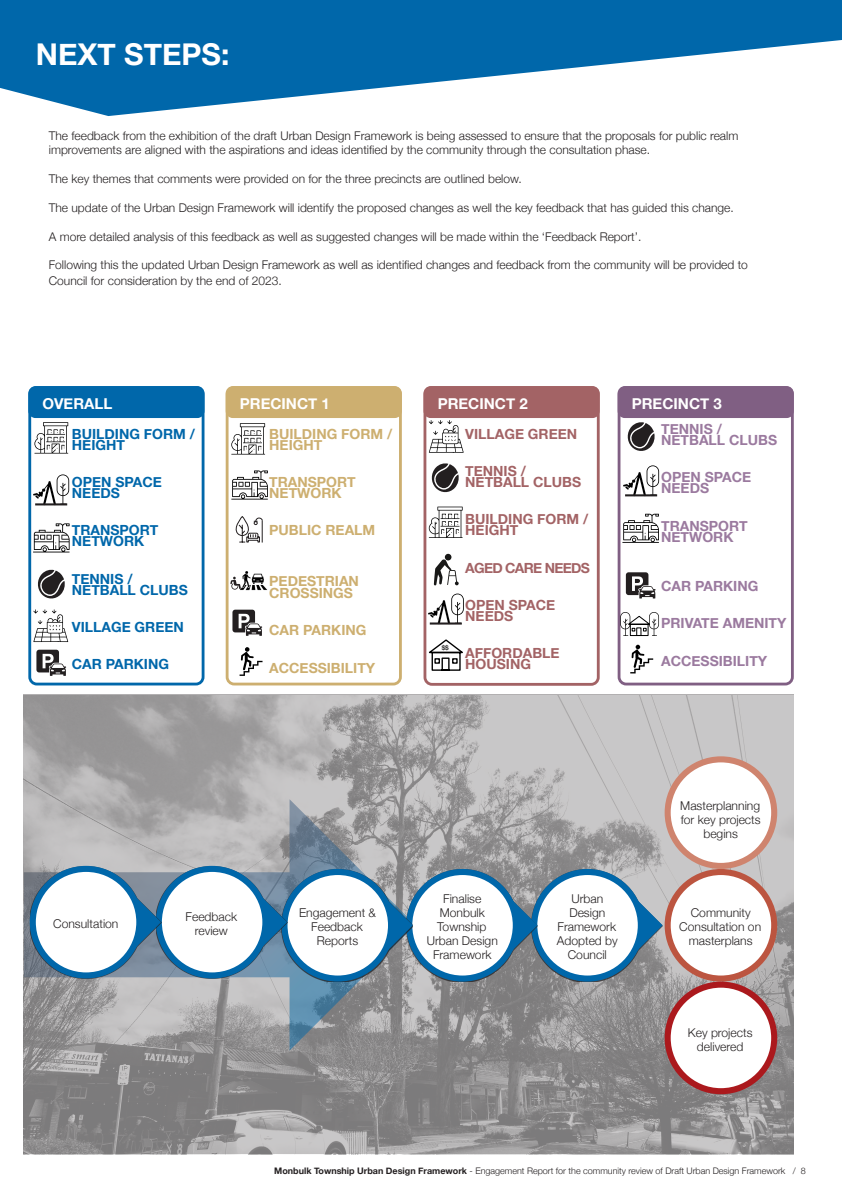
<style>
.page{position:relative;width:842px;height:1191px;background:#fff}
.page>*{position:absolute;margin:0;border:0;box-sizing:border-box;transform-origin:0 0}
.t1{font:700 30px "Helvetica Neue";color:#fff}
.t2{font:700 15px "Helvetica Neue";color:#fff}
.t3{font:700 14px/11px "Helvetica Neue";color:#0067aa}
.t4{font:700 14px/11px "Helvetica Neue";color:#cdaf70}
.t5{font:700 14px/11px "Helvetica Neue";color:#9b7a9f}
.t6{font:700 14px/11px "Helvetica Neue";color:#a36365}
.t7{font:700 14px "Helvetica Neue";letter-spacing:-.05em;color:#a36365}
.t8{font:300 12.1px/14px "Helvetica Neue";color:#231f20;text-align:center}
.t9{font:300 12px/14.4px "Helvetica Neue";color:#231f20}
.t10{font:300 9px "Helvetica Neue";color:#231f20}
.t11{font:700 6.4px "Helvetica Neue";color:#333}
.s1{font-weight:700}
</style>
<div class="page">
<div style="left:28px;top:386px;width:176px;height:299px;border:3px solid #0067aa;border-radius:7px"></div>
<svg style="left:0;top:0;width:842px;height:116px;fill:#0067aa"></svg>
<img style="left:24px;top:695px;width:770px;height:460px">
<svg style="left:24px;top:799px;width:391px;height:251px"></svg>
<div style="left:668px;top:872px;width:106px;height:106px;background:#fff;border-radius:50%"></div>
<div style="left:665px;top:869px;width:112px;height:112px;border:6px solid #bc5540;border-radius:50%"></div>
<div style="left:668px;top:759px;width:106px;height:107px;background:#fff;border-radius:50%"></div>
<div style="left:665px;top:756px;width:112px;height:113px;border:6px solid #cf846e;border-radius:50%"></div>
<div style="left:668px;top:984px;width:106px;height:107px;background:#fff;border-radius:50%"></div>
<div style="left:665px;top:981px;width:112px;height:113px;border:6px solid #ab191d;border-radius:50%"></div>
<div style="left:531px;top:869px;width:132px;height:113px;background:#231f20;opacity:.75"></div>
<svg style="left:624px;top:886px;width:39px;height:78px"></svg>
<div style="left:534px;top:872px;width:107px;height:106px;background:#fff;border-radius:50%"></div>
<div style="left:531px;top:869px;width:113px;height:112px;border:6px solid #0067aa;border-radius:50%"></div>
<div style="left:406px;top:869px;width:132px;height:113px;background:#231f20;opacity:.75"></div>
<svg style="left:499px;top:886px;width:39px;height:78px"></svg>
<div style="left:409px;top:872px;width:107px;height:106px;background:#fff;border-radius:50%"></div>
<div style="left:406px;top:869px;width:113px;height:112px;border:6px solid #0067aa;border-radius:50%"></div>
<div style="left:282px;top:869px;width:131px;height:113px;background:#231f20;opacity:.75"></div>
<svg style="left:374px;top:886px;width:39px;height:78px"></svg>
<div style="left:284px;top:872px;width:107px;height:106px;background:#fff;border-radius:50%"></div>
<div style="left:281px;top:869px;width:113px;height:112px;border:6px solid #0067aa;border-radius:50%"></div>
<div style="left:156px;top:866px;width:131px;height:112px;background:#231f20;opacity:.75"></div>
<svg style="left:248px;top:883px;width:39px;height:78px"></svg>
<div style="left:159px;top:869px;width:106px;height:106px;background:#fff;border-radius:50%"></div>
<div style="left:156px;top:866px;width:112px;height:112px;border:6px solid #0067aa;border-radius:50%"></div>
<div style="left:30px;top:866px;width:131px;height:112px;background:#231f20;opacity:.75"></div>
<svg style="left:122px;top:883px;width:39px;height:78px"></svg>
<div style="left:33px;top:869px;width:106px;height:106px;background:#fff;border-radius:50%"></div>
<div style="left:30px;top:866px;width:112px;height:112px;border:6px solid #0067aa;border-radius:50%"></div>
<div style="left:226px;top:386px;width:176px;height:299px;border:3px solid #cdaf70;border-radius:7px"></div>
<div style="left:423px;top:386px;width:177px;height:300px;border:3px solid #a36365;border-radius:7px"></div>
<div style="left:618px;top:386px;width:176px;height:299px;border:3px solid #805f83;border-radius:7px"></div>
<div style="left:226px;top:386px;width:176px;height:32px;background:#cdaf70;border-radius:7px"></div>
<div style="left:423px;top:386px;width:177px;height:32px;background:#a36365;border-radius:7px"></div>
<div style="left:618px;top:386px;width:176px;height:32px;background:#805f83;border-radius:7px"></div>
<div style="left:28px;top:386px;width:176px;height:32px;background:#0067aa;border-radius:7px"></div>
<svg style="left:230px;top:576px;width:9px;height:13px"></svg>
<img style="left:239px;top:571px;width:29px;height:20px">
<svg style="left:240px;top:647px;width:22px;height:29px"></svg>
<svg style="left:231px;top:423px;width:34px;height:31px"></svg>
<svg style="left:231px;top:470px;width:37px;height:29px"></svg>
<svg style="left:235px;top:516px;width:28px;height:27px"></svg>
<svg style="left:232px;top:609px;width:30px;height:27px"></svg>
<svg style="left:33px;top:523px;width:37px;height:29px"></svg>
<svg style="left:36px;top:649px;width:30px;height:27px"></svg>
<svg style="left:34px;top:422px;width:34px;height:31px"></svg>
<svg style="left:429px;top:506px;width:34px;height:32px"></svg>
<svg style="left:630px;top:644px;width:23px;height:29px"></svg>
<svg style="left:626px;top:572px;width:30px;height:26px"></svg>
<svg style="left:622px;top:514px;width:37px;height:29px"></svg>
<svg style="left:429px;top:639px;width:34px;height:32px"></svg>
<svg style="left:429px;top:420px;width:35px;height:33px"></svg>
<svg style="left:33px;top:609px;width:35px;height:33px"></svg>
<img style="left:33px;top:480px;width:26px;height:26px">
<svg style="left:57px;top:474px;width:12px;height:30px"></svg>
<hr style="left:35px;top:503px;width:32px;height:2px;background:#231f20">
<img style="left:428px;top:600px;width:26px;height:25px">
<svg style="left:451px;top:593px;width:13px;height:29px"></svg>
<hr style="left:430px;top:622px;width:32px;height:2px;background:#231f20">
<img style="left:623px;top:471px;width:26px;height:26px">
<svg style="left:647px;top:465px;width:12px;height:30px"></svg>
<hr style="left:625px;top:494px;width:32px;height:2px;background:#231f20">
<svg style="left:627px;top:422px;width:28px;height:29px"></svg>
<svg style="left:431px;top:463px;width:28px;height:30px"></svg>
<svg style="left:620px;top:612px;width:39px;height:24px"></svg>
<svg style="left:434px;top:554px;width:25px;height:31px"></svg>
<svg style="left:38px;top:569px;width:27px;height:30px"></svg>
<h1 class="t1" style="left:36px;top:36px;width:195px">NEXT STEPS:</h1>
<p class="t9" style="left:49px;top:128px;width:691px">The feedback from the exhibition of the draft Urban Design Framework is being assessed to ensure that the proposals for public realm improvements are aligned with the aspirations and ideas identified by the community through the consultation phase.</p>
<p class="t9" style="left:49px;top:171px;width:474px">The key themes that comments were provided on for the three precincts are outlined below.</p>
<p class="t9" style="left:49px;top:200px;width:686px">The update of the Urban Design Framework will identify the proposed changes as well the key feedback that has guided this change.</p>
<p class="t9" style="left:49px;top:229px;width:594px">A more detailed analysis of this feedback as well as suggested changes will be made within the ‘Feedback Report’.</p>
<p class="t9" style="left:49px;top:257px;width:701px;line-height:15.6px">Following this the updated Urban Design Framework as well as identified changes and feedback from the community will be provided to<br>Council for consideration by the end of 2023.</p>
<p class="t2" style="left:43px;top:395px;width:71px">OVERALL</p>
<p class="t3" style="left:72px;top:428px;width:125px">BUILDING FORM /<br>HEIGHT</p>
<p class="t3" style="left:72px;top:476px;width:91px">OPEN SPACE<br>NEEDS</p>
<p class="t3" style="left:72px;top:524px;width:88px">TRANSPORT<br>NETWORK</p>
<p class="t3" style="left:72px;top:573px;width:117px">TENNIS /<br>NETBALL CLUBS</p>
<p class="t3" style="left:72px;top:621px;width:113px">VILLAGE GREEN</p>
<p class="t3" style="left:72px;top:658px;width:99px">CAR PARKING</p>
<p class="t2" style="left:240px;top:395px;width:91px">PRECINCT 1</p>
<p class="t2" style="left:438px;top:395px;width:91px">PRECINCT 2</p>
<p class="t2" style="left:632px;top:395px;width:91px">PRECINCT 3</p>
<p class="t4" style="left:269px;top:428px;width:125px">BUILDING FORM /<br>HEIGHT</p>
<p class="t4" style="left:269px;top:476px;width:88px">TRANSPORT<br>NETWORK</p>
<p class="t4" style="left:269px;top:524px;width:108px">PUBLIC REALM</p>
<p class="t5" style="left:661px;top:423px;width:117px">TENNIS /<br>NETBALL CLUBS</p>
<p class="t5" style="left:661px;top:471px;width:91px">OPEN SPACE<br>NEEDS</p>
<p class="t5" style="left:661px;top:520px;width:88px">TRANSPORT<br>NETWORK</p>
<p class="t5" style="left:661px;top:580px;width:99px">CAR PARKING</p>
<p class="t5" style="left:661px;top:617px;width:127px">PRIVATE AMENITY</p>
<p class="t5" style="left:661px;top:655px;width:108px">ACCESSIBILITY</p>
<p class="t6" style="left:465px;top:428px;width:113px">VILLAGE GREEN</p>
<p class="t6" style="left:465px;top:465px;width:117px">TENNIS /<br>NETBALL CLUBS</p>
<p class="t6" style="left:465px;top:513px;width:125px">BUILDING FORM /<br>HEIGHT</p>
<p class="t7" style="left:465px;top:559px;width:126px">AGED CARE NEEDS</p>
<p class="t6" style="left:465px;top:599px;width:91px">OPEN SPACE<br>NEEDS</p>
<p class="t6" style="left:465px;top:647px;width:96px">AFFORDABLE<br>HOUSING</p>
<p class="t4" style="left:269px;top:575px;width:91px;line-height:12px">PEDESTRIAN<br>CROSSINGS</p>
<p class="t4" style="left:269px;top:624px;width:99px">CAR PARKING</p>
<p class="t4" style="left:269px;top:662px;width:108px">ACCESSIBILITY</p>
<p class="t11" style="left:442px;top:644px;width:9px">$$</p>
<p class="t8" style="left:680px;top:799px;width:82px">Masterplanning for key projects begins</p>
<p class="t8" style="left:53px;top:916px;width:67px">Consultation</p>
<p class="t8" style="left:186px;top:909px;width:53px">Feedback review</p>
<p class="t8" style="left:299px;top:905px;width:79px">Engagement &amp;<br>Feedback<br>Reports</p>
<p class="t8" style="left:427px;top:891px;width:73px">Finalise<br>Monbulk<br>Township<br>Urban Design<br>Framework</p>
<p class="t8" style="left:557px;top:891px;width:63px">Urban<br>Design<br>Framework<br>Adopted by<br>Council</p>
<p class="t8" style="left:679px;top:905px;width:83px">Community<br>Consultation on masterplans</p>
<p class="t8" style="left:688px;top:1025px;width:66px">Key projects delivered</p>
<p class="t10" style="left:274px;top:1164px;width:533px"><span class="s1">Monbulk Township Urban Design Framework</span> - Engagement Report for the community review of Draft Urban Design Framework / 8</p>
</div>
